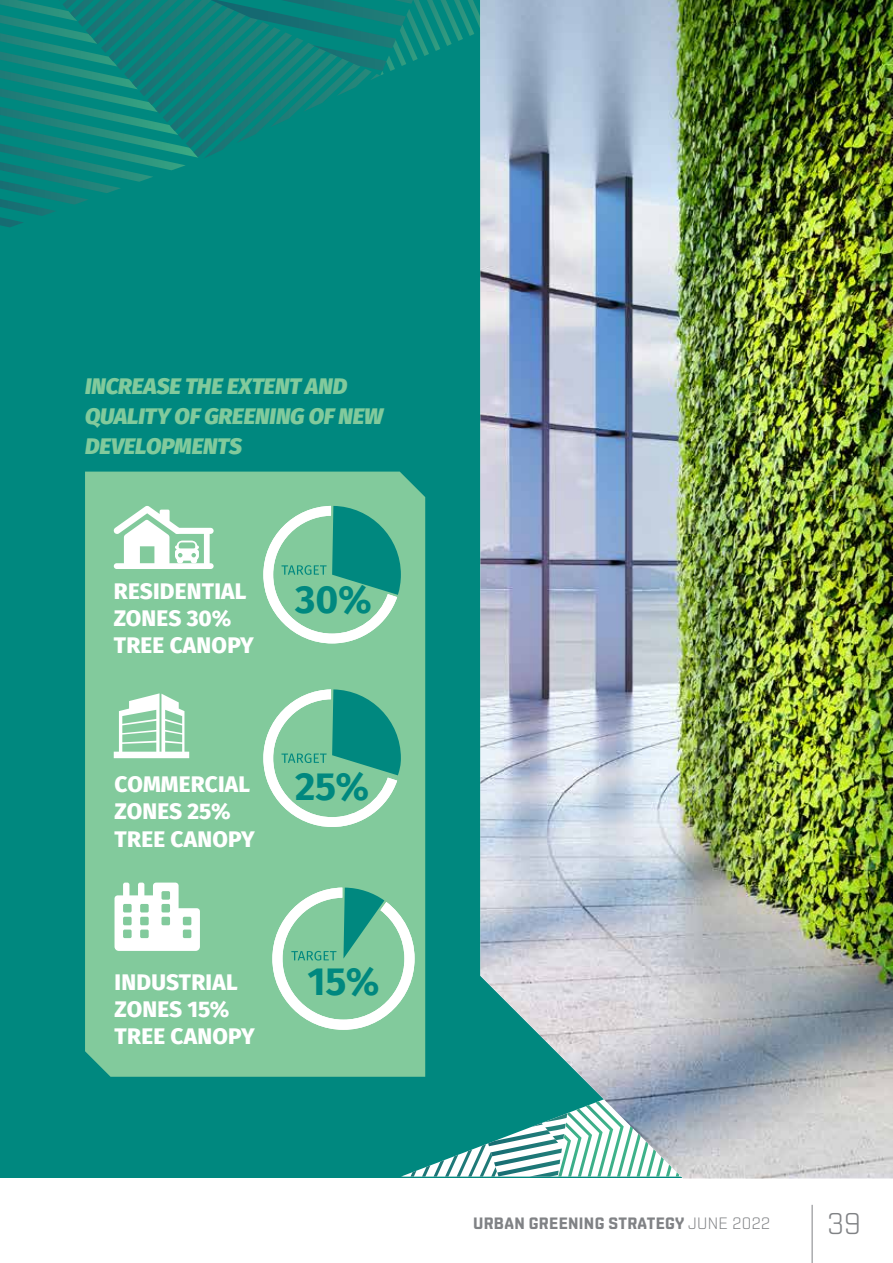
<style>
.page{position:relative;width:893px;height:1263px;background:#fff}
.page>*{position:absolute;margin:0;border:0;box-sizing:border-box;transform-origin:0 0}
.t1{font:700 39.15px "Fira Sans";color:#00887f}
.t2{font:300 30px "Shentox";color:#808285}
.t3{font:800 22.5px/27px "Fira Sans";letter-spacing:.01em;color:#fff}
.t4{font:italic 800 22.5px/30px "Fira Sans";letter-spacing:-.005em;color:#82ca9c}
.t5{font:700 16.5px "Shentox";letter-spacing:.02em;color:#808285}
.s1{font-weight:300}
</style>
<div class="page">
<hr style="left:812px;top:1205px;width:1px;height:58px;background:#808285">
<img style="left:0;top:0;width:893px;height:1178px">
<p class="t4" style="left:85px;top:369px;width:300px">INCREASE THE EXTENT AND<br>QUALITY OF GREENING OF NEW<br>DEVELOPMENTS</p>
<p class="t3" style="left:114px;top:576px;width:142px">RESIDENTIAL<br>ZONES 30%<br>TREE CANOPY</p>
<h1 class="t1" style="left:295px;top:566px;width:78px">30%</h1>
<p class="t3" style="left:115px;top:769px;width:142px">COMMERCIAL<br>ZONES 25%<br>TREE CANOPY</p>
<h1 class="t1" style="left:295px;top:753px;width:76px">25%</h1>
<p class="t3" style="left:115px;top:966px;width:142px">INDUSTRIAL<br>ZONES 15%<br>TREE CANOPY</p>
<h1 class="t1" style="left:307px;top:949px;width:74px">15%</h1>
<p class="t5" style="left:473px;top:1213px;width:298px">URBAN GREENING STRATEGY <span class="s1">JUNE 2022</span></p>
<h2 class="t2" style="left:828px;top:1205px;width:35px">39</h2>
</div>
